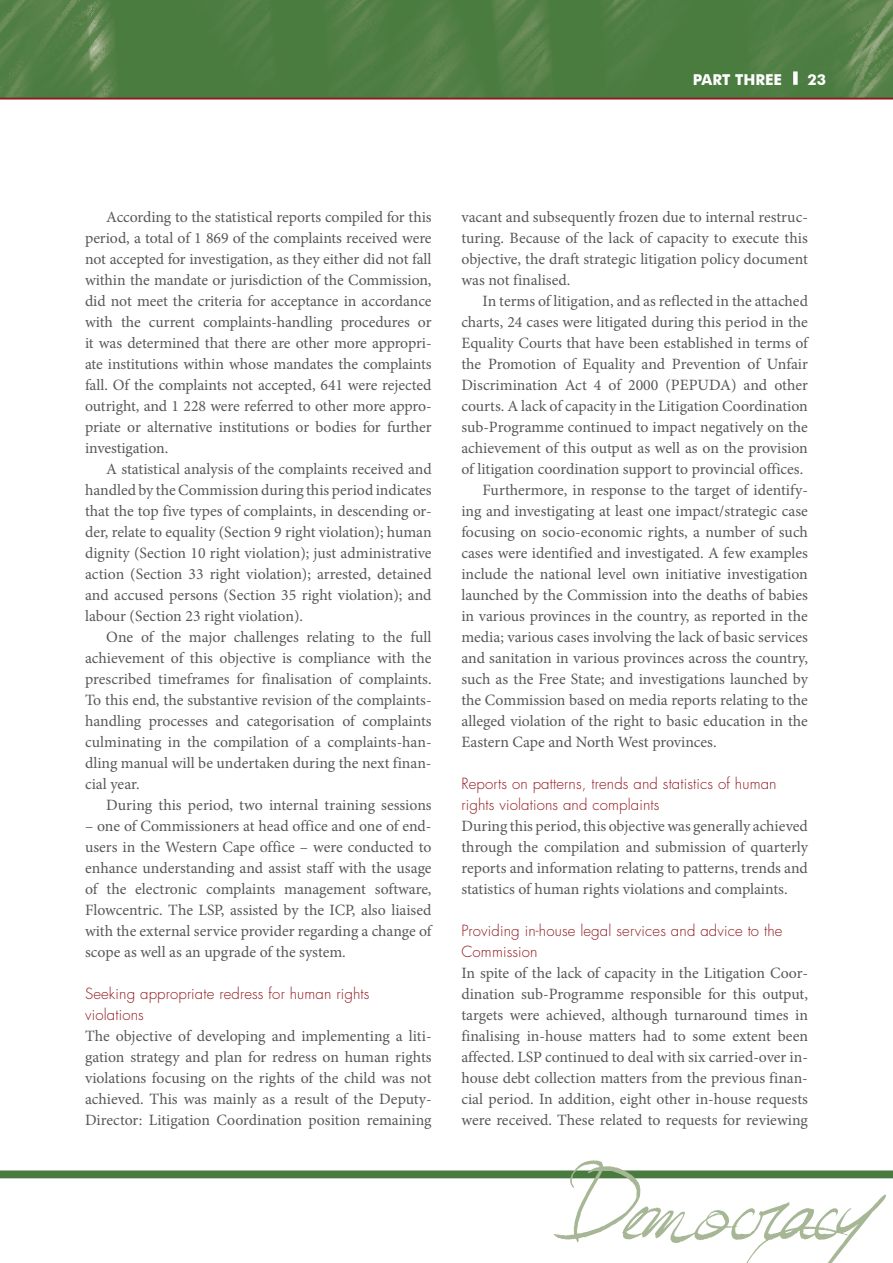
<style>
.page{position:relative;width:893px;height:1263px;background:#fff}
.page>*{position:absolute;margin:0;border:0;box-sizing:border-box;transform-origin:0 0}
.t1{font:15.75px/21px "Minion Pro";letter-spacing:-.005em;color:#58585a;text-align:justify}
.t2{font:300 15px/21px "Futura";letter-spacing:.01em;color:#92191e}
.t3{font:700 15px "Futura BT";color:#fff}
</style>
<div class="page">
<img style="left:0;top:0;width:893px;height:98px">
<div style="left:0;top:1171px;width:893px;height:7px;background:#497b40"></div>
<div style="left:793px;top:71px;width:5px;height:14px;background:#fff"></div>
<hr style="left:0;top:98px;width:893px;height:1px;background:#92191e">
<svg style="left:554px;top:1160px;width:332px;height:103px"></svg>
<p class="t3" style="left:693px;top:70px;width:20px">PART</p>
<p class="t3" style="left:735px;top:70px;width:30px">THREE</p>
<p class="t3" style="left:807px;top:70px;width:20px">23</p>
<p class="t1" style="left:106px;top:207px;width:327px">According to the statistical reports compiled for this</p>
<p class="t1" style="left:85px;top:228px;width:348px">period, a total of 1 869 of the complaints received were</p>
<p class="t1" style="left:85px;top:249px;width:348px">not accepted for investigation, as they either did not fall</p>
<p class="t1" style="left:85px;top:270px;width:348px">within the mandate or jurisdiction of the Commission,</p>
<p class="t1" style="left:85px;top:291px;width:348px">did not meet the criteria for acceptance in accordance</p>
<p class="t1" style="left:85px;top:312px;width:348px">with the current complaints-handling procedures or</p>
<p class="t1" style="left:85px;top:333px;width:348px">it was determined that there are other more appropri-</p>
<p class="t1" style="left:85px;top:354px;width:348px">ate institutions within whose mandates the complaints</p>
<p class="t1" style="left:85px;top:375px;width:348px">fall. Of the complaints not accepted, 641 were rejected</p>
<p class="t1" style="left:85px;top:395px;width:348px">outright, and 1 228 were referred to other more appro-</p>
<p class="t1" style="left:85px;top:416px;width:348px">priate or alternative institutions or bodies for further</p>
<p class="t1" style="left:85px;top:437px;width:85px">investigation.</p>
<p class="t1" style="left:106px;top:458px;width:327px">A statistical analysis of the complaints received and</p>
<p class="t1" style="left:85px;top:479px;width:348px">handled by the Commission during this period indicates</p>
<p class="t1" style="left:85px;top:500px;width:348px">that the top five types of complaints, in descending or-</p>
<p class="t1" style="left:85px;top:521px;width:348px">der, relate to equality (Section 9 right violation); human</p>
<p class="t1" style="left:85px;top:542px;width:348px">dignity (Section 10 right violation); just administrative</p>
<p class="t1" style="left:85px;top:563px;width:348px">action (Section 33 right violation); arrested, detained</p>
<p class="t1" style="left:85px;top:584px;width:348px">and accused persons (Section 35 right violation); and</p>
<p class="t1" style="left:85px;top:605px;width:219px">labour (Section 23 right violation).</p>
<p class="t1" style="left:106px;top:626px;width:327px">One of the major challenges relating to the full</p>
<p class="t1" style="left:85px;top:647px;width:348px">achievement of this objective is compliance with the</p>
<p class="t1" style="left:85px;top:668px;width:348px">prescribed timeframes for finalisation of complaints.</p>
<p class="t1" style="left:85px;top:689px;width:348px">To this end, the substantive revision of the complaints-</p>
<p class="t1" style="left:85px;top:710px;width:348px">handling processes and categorisation of complaints</p>
<p class="t1" style="left:85px;top:731px;width:348px">culminating in the compilation of a complaints-han-</p>
<p class="t1" style="left:85px;top:752px;width:348px">dling manual will be undertaken during the next finan-</p>
<p class="t1" style="left:85px;top:773px;width:56px">cial year.</p>
<p class="t1" style="left:106px;top:794px;width:327px">During this period, two internal training sessions</p>
<p class="t1" style="left:85px;top:815px;width:348px">– one of Commissioners at head office and one of end&shy;users in the Western Cape office – were conducted to enhance understanding and assist staff with the usage of the electronic complaints management software, Flowcentric. The LSP, assisted by the ICP, also liaised with the external service provider regarding a change of scope as well as an upgrade of the system.</p>
<p class="t2" style="left:85px;top:983px;width:286px">Seeking appropriate redress for human rights violations</p>
<p class="t1" style="left:85px;top:1026px;width:348px">The objective of developing and implementing a liti&shy;gation strategy and plan for redress on human rights violations focusing on the rights of the child was not achieved. This was mainly as a result of the Deputy-Director: Litigation Coordination position remaining</p>
<p class="t1" style="left:461px;top:207px;width:348px">vacant and subsequently frozen due to internal restruc-</p>
<p class="t1" style="left:461px;top:228px;width:348px">turing. Because of the lack of capacity to execute this</p>
<p class="t1" style="left:461px;top:249px;width:348px">objective, the draft strategic litigation policy document</p>
<p class="t1" style="left:461px;top:270px;width:111px">was not finalised.</p>
<p class="t1" style="left:483px;top:291px;width:327px">In terms of litigation, and as reflected in the attached</p>
<p class="t1" style="left:461px;top:312px;width:348px">charts, 24 cases were litigated during this period in the</p>
<p class="t1" style="left:461px;top:332px;width:348px">Equality Courts that have been established in terms of</p>
<p class="t1" style="left:461px;top:353px;width:348px">the Promotion of Equality and Prevention of Unfair</p>
<p class="t1" style="left:461px;top:374px;width:348px">Discrimination Act 4 of 2000 (PEPUDA) and other</p>
<p class="t1" style="left:461px;top:395px;width:348px">courts. A lack of capacity in the Litigation Coordination</p>
<p class="t1" style="left:461px;top:416px;width:348px">sub-Programme continued to impact negatively on the</p>
<p class="t1" style="left:461px;top:437px;width:348px">achievement of this output as well as on the provision</p>
<p class="t1" style="left:461px;top:458px;width:343px">of litigation coordination support to provincial offices.</p>
<p class="t1" style="left:483px;top:479px;width:327px">Furthermore, in response to the target of identify-</p>
<p class="t1" style="left:461px;top:500px;width:348px">ing and investigating at least one impact/strategic case</p>
<p class="t1" style="left:461px;top:521px;width:348px">focusing on socio-economic rights, a number of such</p>
<p class="t1" style="left:461px;top:542px;width:348px">cases were identified and investigated. A few examples</p>
<p class="t1" style="left:461px;top:563px;width:348px">include the national level own initiative investigation</p>
<p class="t1" style="left:461px;top:584px;width:348px">launched by the Commission into the deaths of babies</p>
<p class="t1" style="left:461px;top:605px;width:348px">in various provinces in the country, as reported in the</p>
<p class="t1" style="left:461px;top:626px;width:348px">media; various cases involving the lack of basic services</p>
<p class="t1" style="left:461px;top:647px;width:348px">and sanitation in various provinces across the country,</p>
<p class="t1" style="left:461px;top:668px;width:348px">such as the Free State; and investigations launched by</p>
<p class="t1" style="left:461px;top:689px;width:348px">the Commission based on media reports relating to the</p>
<p class="t1" style="left:461px;top:710px;width:348px">alleged violation of the right to basic education in the</p>
<p class="t1" style="left:461px;top:731px;width:257px">Eastern Cape and North West provinces.</p>
<p class="t2" style="left:461px;top:773px;width:317px">Reports on patterns, trends and statistics of human rights violations and complaints</p>
<p class="t1" style="left:461px;top:816px;width:348px">During this period, this objective was generally achieved through the compilation and submission of quarterly reports and information relating to patterns, trends and statistics of human rights violations and complaints.</p>
<p class="t2" style="left:461px;top:920px;width:323px">Providing in-house legal services and advice to the<br>Commission</p>
<p class="t1" style="left:461px;top:963px;width:348px">In spite of the lack of capacity in the Litigation Coor&shy;dination sub-Programme responsible for this output, targets were achieved, although turnaround times in finalising in-house matters had to some extent been affected. LSP continued to deal with six carried-over in&shy;house debt collection matters from the previous finan&shy;cial period. In addition, eight other in-house requests were received. These related to requests for reviewing</p>
</div>
